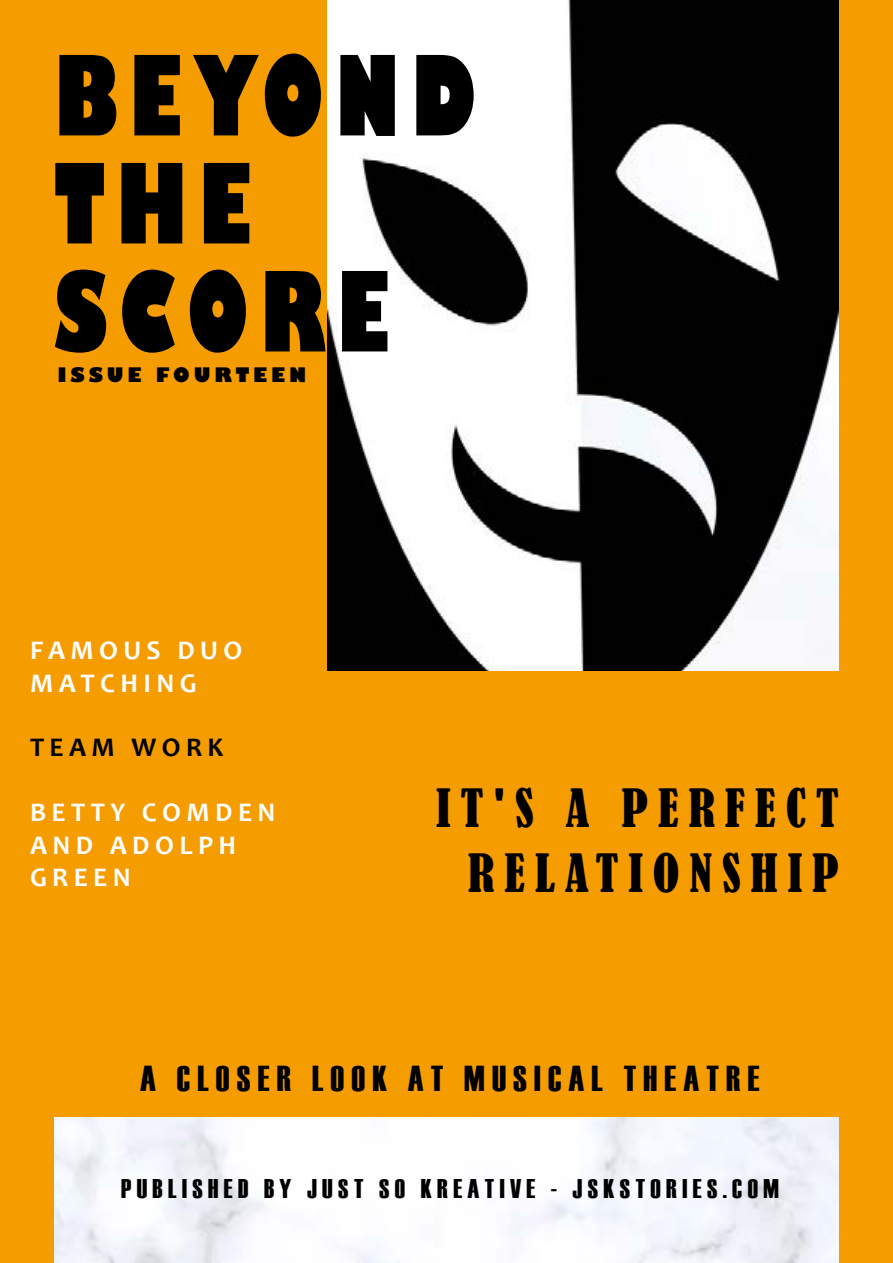
<style>
.page{position:relative;width:893px;height:1263px;background:#f59c00}
.page>*{position:absolute;margin:0;border:0;box-sizing:border-box;transform-origin:0 0}
.t1{font:800 condensed 108px/108px "Gill Sans";letter-spacing:.1em;color:#000}
.t2{font:condensed 49.5px/64.8px "Bernard";letter-spacing:.2em;color:#000;text-align:right}
.t3{font:36px "Haettenschweiler";letter-spacing:.2em;color:#000}
.t4{font:700 27px/32.4px "Candara";letter-spacing:.2em;color:#fff}
.t5{font:27px "Haettenschweiler";letter-spacing:.2em;color:#000}
.t6{font:700 27px "Candara";letter-spacing:.2em;color:#000}
.t7{font:800 19.5px "Gill Sans";letter-spacing:.2em;color:#000}
</style>
<div class="page">
<img style="left:54px;top:1117px;width:785px;height:146px">
<img style="left:327px;top:0;width:512px;height:670px">
<h1 class="t1" style="left:54px;top:48px;width:423px">BEYOND<br>THE<br>SCORE</h1>
<p class="t7" style="left:57px;top:363px;width:250px">ISSUE FOURTEEN</p>
<p class="t4" style="left:30px;top:634px;width:214px">FAMOUS DUO<br>MATCHING</p>
<p class="t6" style="left:30px;top:731px;width:195px">TEAM WORK</p>
<p class="t4" style="left:30px;top:796px;width:247px">BETTY COMDEN<br>AND ADOLPH<br>GREEN</p>
<h2 class="t2" style="left:436px;top:776px;width:404px">IT'S A PERFECT<br>RELATIONSHIP</h2>
<h3 class="t3" style="left:140px;top:1054px;width:621px">A CLOSER LOOK AT MUSICAL THEATRE</h3>
<p class="t5" style="left:121px;top:1170px;width:659px">PUBLISHED BY JUST SO KREATIVE - JSKSTORIES.COM</p>
</div>
